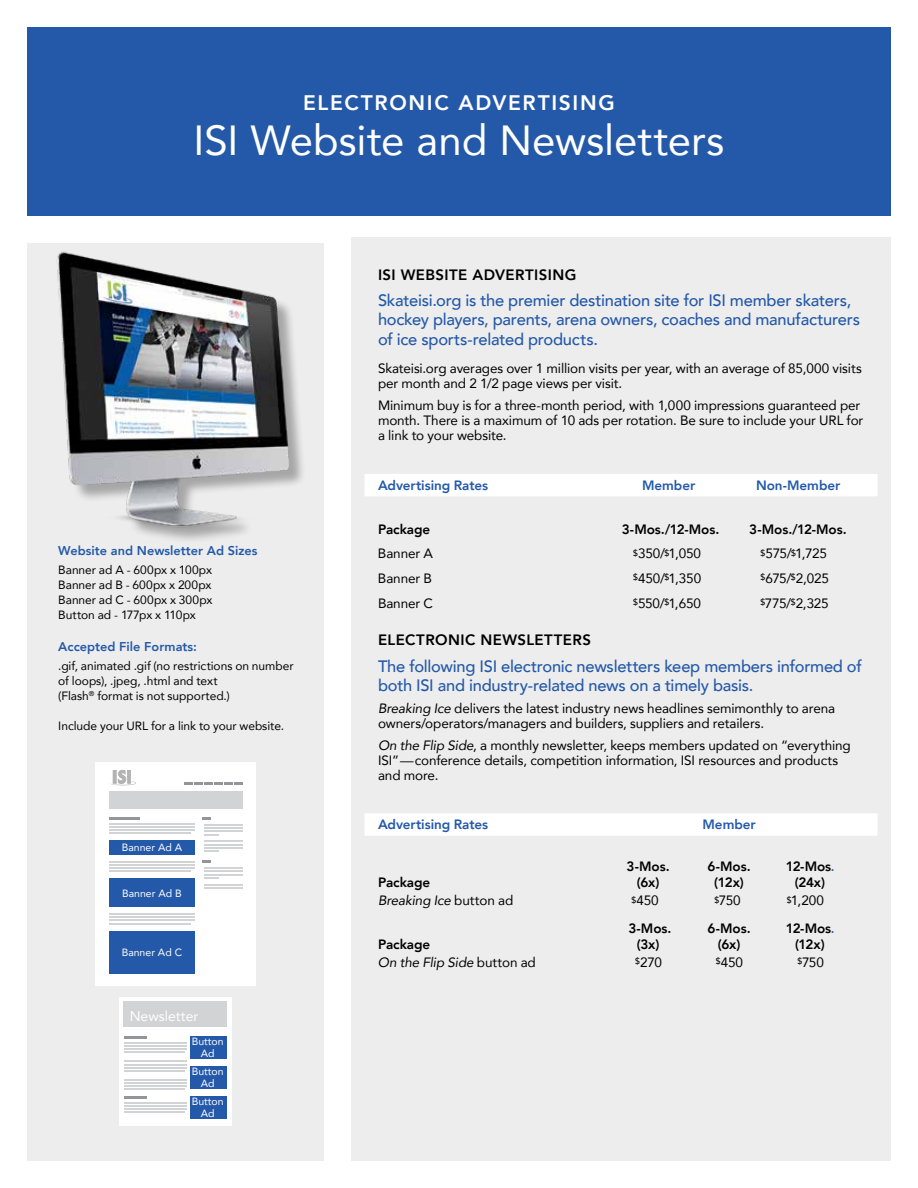
<style>
.page{position:relative;width:918px;height:1188px;background:#fff}
.page>*{position:absolute;margin:0;border:0;box-sizing:border-box;transform-origin:0 0}
.t1{font:42px "Avenir";color:#fff}
.t2{font:800 21px "Avenir";letter-spacing:.08em;color:#fff}
.t3{font:500 16.5px/19.5px "Avenir";letter-spacing:-.015em;color:#2459a9}
.t4{font:800 15px "Avenir";letter-spacing:.03em;color:#000}
.t5{font:13.95px "Avenir";color:#fff}
.t6{font:13.5px/15px "Avenir";letter-spacing:-.01em;color:#000}
.t7{font:800 13.5px "Avenir";letter-spacing:-.005em;color:#000}
.t8{font:800 13.5px "Avenir";letter-spacing:-.005em;color:#2459a9}
.t9{font:italic 13.5px "Avenir";letter-spacing:-.01em;color:#000}
.t10{font:800 12.75px "Avenir";color:#2459a9}
.t11{font:12px/15px "Avenir";letter-spacing:-.005em;color:#000;text-align:justify}
.t12{font:10.5px/12px "Avenir";color:#fff;text-align:center}
.s1{font-style:italic}
.s2{font-weight:900;font-size:10.5px;color:#2459a9}
.s3{font-style:normal}
</style>
<div class="page">
<div style="left:27px;top:243px;width:297px;height:918px;background:#ededee"></div>
<div style="left:351px;top:238px;width:540px;height:923px;background:#ededee"></div>
<div style="left:364px;top:474px;width:514px;height:22px;background:#fff"></div>
<div style="left:364px;top:813px;width:514px;height:23px;background:#fff"></div>
<div style="left:27px;top:27px;width:864px;height:189px;background:#2459a9"></div>
<img style="left:57px;top:251px;width:246px;height:289px">
<div style="left:95px;top:762px;width:161px;height:224px;background:#fff"></div>
<div style="left:109px;top:791px;width:134px;height:17px;background:#d1d3d4"></div>
<hr style="left:109px;top:817px;width:31px;height:3px;background:#939598">
<hr style="left:109px;top:823px;width:85px;height:2px;background:#d1d3d4">
<hr style="left:109px;top:829px;width:85px;height:2px;background:#d1d3d4">
<hr style="left:109px;top:826px;width:85px;height:2px;background:#d1d3d4">
<hr style="left:109px;top:832px;width:82px;height:2px;background:#d1d3d4">
<hr style="left:109px;top:861px;width:85px;height:2px;background:#d1d3d4">
<hr style="left:109px;top:867px;width:85px;height:2px;background:#d1d3d4">
<hr style="left:109px;top:864px;width:85px;height:2px;background:#d1d3d4">
<hr style="left:109px;top:871px;width:82px;height:1px;background:#d1d3d4">
<hr style="left:109px;top:913px;width:85px;height:2px;background:#d1d3d4">
<hr style="left:109px;top:920px;width:85px;height:1px;background:#d1d3d4">
<hr style="left:109px;top:916px;width:85px;height:2px;background:#d1d3d4">
<hr style="left:109px;top:923px;width:82px;height:1px;background:#d1d3d4">
<hr style="left:204px;top:827px;width:39px;height:2px;background:#d1d3d4">
<hr style="left:204px;top:824px;width:39px;height:2px;background:#d1d3d4">
<hr style="left:204px;top:831px;width:39px;height:1px;background:#d1d3d4">
<svg style="left:204px;top:834px;width:15px;height:1px"></svg>
<hr style="left:204px;top:844px;width:39px;height:1px;background:#d1d3d4">
<hr style="left:204px;top:841px;width:39px;height:1px;background:#d1d3d4">
<hr style="left:204px;top:847px;width:39px;height:2px;background:#d1d3d4">
<svg style="left:204px;top:850px;width:15px;height:2px"></svg>
<svg style="left:202px;top:817px;width:9px;height:3px"></svg>
<hr style="left:204px;top:871px;width:39px;height:1px;background:#d1d3d4">
<hr style="left:204px;top:867px;width:39px;height:2px;background:#d1d3d4">
<hr style="left:204px;top:874px;width:39px;height:1px;background:#d1d3d4">
<svg style="left:204px;top:877px;width:15px;height:2px"></svg>
<hr style="left:204px;top:887px;width:39px;height:2px;background:#d1d3d4">
<hr style="left:204px;top:884px;width:39px;height:1px;background:#d1d3d4">
<svg style="left:202px;top:860px;width:9px;height:3px"></svg>
<svg style="left:111px;top:770px;width:25px;height:16px"></svg>
<svg style="left:184px;top:782px;width:59px;height:3px"></svg>
<div style="left:109px;top:841px;width:85px;height:14px;background:#2459a9"></div>
<div style="left:109px;top:879px;width:85px;height:28px;background:#2459a9"></div>
<div style="left:109px;top:931px;width:85px;height:42px;background:#2459a9"></div>
<div style="left:119px;top:997px;width:113px;height:129px;background:#fff"></div>
<div style="left:124px;top:1001px;width:103px;height:26px;background:#d1d3d4"></div>
<hr style="left:124px;top:1036px;width:22px;height:3px;background:#939598">
<hr style="left:124px;top:1042px;width:63px;height:2px;background:#d1d3d4">
<hr style="left:124px;top:1048px;width:63px;height:2px;background:#d1d3d4">
<hr style="left:124px;top:1045px;width:63px;height:2px;background:#d1d3d4">
<hr style="left:124px;top:1051px;width:60px;height:2px;background:#d1d3d4">
<hr style="left:124px;top:1061px;width:63px;height:1px;background:#d1d3d4">
<hr style="left:124px;top:1067px;width:63px;height:2px;background:#d1d3d4">
<hr style="left:124px;top:1064px;width:63px;height:1px;background:#d1d3d4">
<hr style="left:124px;top:1070px;width:60px;height:2px;background:#d1d3d4">
<hr style="left:124px;top:1079px;width:63px;height:2px;background:#d1d3d4">
<hr style="left:124px;top:1085px;width:63px;height:2px;background:#d1d3d4">
<hr style="left:124px;top:1082px;width:63px;height:2px;background:#d1d3d4">
<hr style="left:124px;top:1089px;width:60px;height:1px;background:#d1d3d4">
<hr style="left:124px;top:1096px;width:22px;height:3px;background:#939598">
<hr style="left:124px;top:1102px;width:63px;height:1px;background:#d1d3d4">
<hr style="left:124px;top:1108px;width:63px;height:2px;background:#d1d3d4">
<hr style="left:124px;top:1105px;width:63px;height:2px;background:#d1d3d4">
<hr style="left:124px;top:1111px;width:60px;height:2px;background:#d1d3d4">
<div style="left:190px;top:1036px;width:37px;height:23px;background:#2459a9"></div>
<div style="left:190px;top:1066px;width:37px;height:23px;background:#2459a9"></div>
<div style="left:190px;top:1096px;width:37px;height:23px;background:#2459a9"></div>
<h2 class="t2" style="left:303px;top:86px;width:313px">ELECTRONIC ADVERTISING</h2>
<h1 class="t1" style="left:194px;top:106px;width:532px">ISI Website and Newsletters</h1>
<p class="t10" style="left:58px;top:541px;width:201px">Website and Newsletter Ad Sizes</p>
<p class="t11" style="left:58px;top:562px;width:156px">Banner ad A - 600px x 100px Banner ad B - 600px x 200px Banner ad C - 600px x 300px Button ad - 177px x 110px</p>
<p class="t10" style="left:58px;top:636px;width:140px">Accepted File Formats:</p>
<p class="t11" style="left:58px;top:658px;width:237px;text-align:left">.gif, animated .gif (no restrictions on number of loops), .jpeg, .html and text<br>(Flash<sup>®</sup> format is not supported.)</p>
<p class="t11" style="left:58px;top:718px;width:227px">Include your URL for a link to your website.</p>
<p class="t12" style="left:122px;top:841px;width:62px">Banner Ad A</p>
<p class="t12" style="left:122px;top:887px;width:61px">Banner Ad B</p>
<p class="t12" style="left:122px;top:946px;width:62px">Banner Ad C</p>
<p class="t5" style="left:130px;top:1005px;width:70px">Newsletter</p>
<p class="t12" style="left:192px;top:1035px;width:33px">Button<br>Ad</p>
<p class="t12" style="left:192px;top:1065px;width:33px">Button<br>Ad</p>
<p class="t12" style="left:192px;top:1095px;width:33px">Button<br>Ad</p>
<p class="t4" style="left:378px;top:263px;width:200px">ISI WEBSITE ADVERTISING</p>
<p class="t3" style="left:378px;top:289px;width:484px">Skateisi.org is the premier destination site for ISI member skaters, hockey players, parents, arena owners, coaches and manufacturers of ice sports-related products.</p>
<p class="t6" style="left:378px;top:361px;width:485px">Skateisi.org averages over 1 million visits per year, with an average of 85,000 visits per month and 2 1/2 page views per visit.</p>
<p class="t6" style="left:378px;top:398px;width:487px">Minimum buy is for a three-month period, with 1,000 impressions guaranteed per month. There is a maximum of 10 ads per rotation. Be sure to include your URL for a link to your website.</p>
<p class="t8" style="left:378px;top:474px;width:112px">Advertising Rates</p>
<p class="t8" style="left:642px;top:474px;width:55px">Member</p>
<p class="t8" style="left:756px;top:474px;width:86px">Non-Member</p>
<p class="t7" style="left:378px;top:518px;width:54px">Package</p>
<p class="t7" style="left:622px;top:518px;width:99px">3-Mos./12-Mos.</p>
<p class="t7" style="left:749px;top:518px;width:99px">3-Mos./12-Mos.</p>
<p class="t6" style="left:378px;top:546px;width:56px">Banner A</p>
<p class="t6" style="left:633px;top:546px;width:70px"><sup>$</sup>350/<sup>$</sup>1,050</p>
<p class="t6" style="left:760px;top:546px;width:68px"><sup>$</sup>575/<sup>$</sup>1,725</p>
<p class="t6" style="left:378px;top:570px;width:55px">Banner B</p>
<p class="t6" style="left:633px;top:570px;width:70px"><sup>$</sup>450/<sup>$</sup>1,350</p>
<p class="t6" style="left:760px;top:570px;width:70px"><sup>$</sup>675/<sup>$</sup>2,025</p>
<p class="t6" style="left:378px;top:595px;width:56px">Banner C</p>
<p class="t6" style="left:633px;top:595px;width:70px"><sup>$</sup>550/<sup>$</sup>1,650</p>
<p class="t6" style="left:760px;top:595px;width:70px"><sup>$</sup>775/<sup>$</sup>2,325</p>
<p class="t4" style="left:378px;top:628px;width:214px">ELECTRONIC NEWSLETTERS</p>
<p class="t3" style="left:378px;top:655px;width:486px">The following ISI electronic newsletters keep members informed of both ISI and industry-related news on a timely basis.</p>
<p class="t6" style="left:378px;top:700px;width:459px"><span class="s1">Breaking Ice</span> delivers the latest industry news headlines semimonthly to arena owners/operators/managers and builders, suppliers and retailers.</p>
<p class="t6" style="left:378px;top:737px;width:474px"><span class="s1">On the Flip Side</span>, a monthly newsletter, keeps members updated on “everything<br>ISI”—conference details, competition information, ISI resources and products and more.</p>
<p class="t8" style="left:378px;top:814px;width:112px">Advertising Rates</p>
<p class="t8" style="left:703px;top:814px;width:55px">Member</p>
<p class="t7" style="left:627px;top:856px;width:45px">3-Mos.</p>
<p class="t7" style="left:707px;top:856px;width:45px">6-Mos.</p>
<p class="t7" style="left:786px;top:856px;width:50px">12-Mos<span class="s2">.</span></p>
<p class="t7" style="left:378px;top:872px;width:54px">Package</p>
<p class="t7" style="left:637px;top:872px;width:24px">(6x)</p>
<p class="t7" style="left:714px;top:872px;width:31px">(12x)</p>
<p class="t7" style="left:795px;top:872px;width:32px">(24x)</p>
<p class="t9" style="left:378px;top:892px;width:137px">Breaking Ice <span class="s3">button ad</span></p>
<p class="t6" style="left:632px;top:893px;width:29px"><sup>$</sup>450</p>
<p class="t6" style="left:715px;top:893px;width:28px"><sup>$</sup>750</p>
<p class="t6" style="left:787px;top:893px;width:39px"><sup>$</sup>1,200</p>
<p class="t7" style="left:628px;top:918px;width:45px">3-Mos.</p>
<p class="t7" style="left:707px;top:918px;width:45px">6-Mos.</p>
<p class="t7" style="left:786px;top:918px;width:50px">12-Mos<span class="s2">.</span></p>
<p class="t7" style="left:378px;top:934px;width:54px">Package</p>
<p class="t7" style="left:637px;top:934px;width:24px">(3x)</p>
<p class="t7" style="left:718px;top:934px;width:24px">(6x)</p>
<p class="t7" style="left:795px;top:934px;width:31px">(12x)</p>
<p class="t9" style="left:378px;top:954px;width:159px">On the Flip Side <span class="s3">button ad</span></p>
<p class="t6" style="left:635px;top:955px;width:28px"><sup>$</sup>270</p>
<p class="t6" style="left:716px;top:955px;width:29px"><sup>$</sup>450</p>
<p class="t6" style="left:798px;top:955px;width:28px"><sup>$</sup>750</p>
</div>
